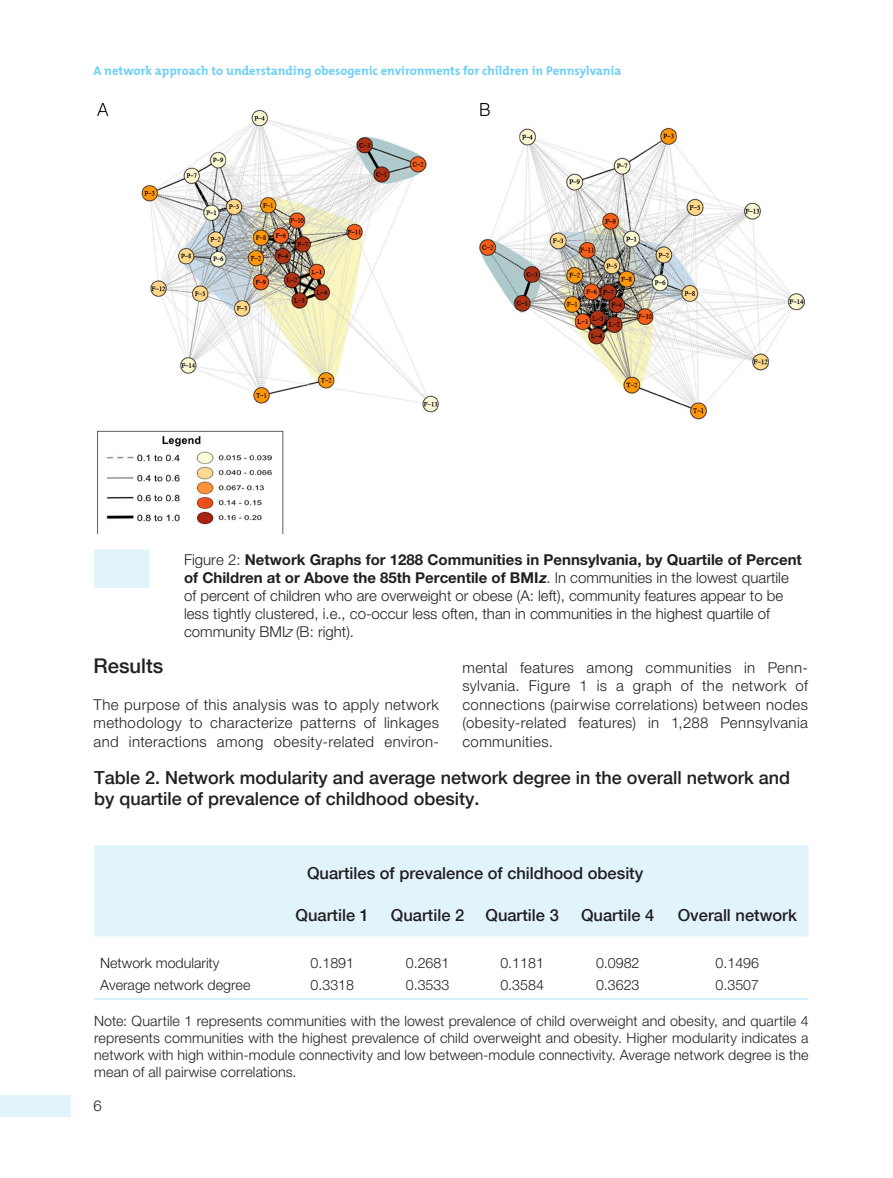
<style>
.page{position:relative;width:893px;height:1178px;background:#fff}
.page>*{position:absolute;margin:0;border:0;box-sizing:border-box;transform-origin:0 0}
.pSec1ttl{font:500 20.25px "Helvetica Neue LT Com";color:#231f20}
.pTableCaption{font:500 18px/21px "Helvetica Neue LT Com";color:#231f20}
.pTableColumnHead{font:500 16.5px "Helvetica Neue LT Com";color:#231f20}
.pFigureCaption3{font:300 15px/18px "Helvetica Neue LT Pro";color:#231f20}
.pFirstpara{font:300 15px/18.5px "Helvetica Neue LT Pro";letter-spacing:.025em;color:#231f20;text-align:justify}
.pPara{font:300 14.25px/17.1px "Helvetica Neue LT Pro";letter-spacing:.01em;color:#231f20;text-align:justify}
.pTableBody{font:300 14.25px "Helvetica Neue LT Std";color:#231f20}
.t1{font:700 12.75px "The Mix Plain";color:#6bcff6}
.s1{font-weight:700}
.s2{font-weight:700;font-style:italic}
.s3{font-family:"Helvetica Neue LT Std";font-style:italic}
</style>
<div class="page">
<div style="left:0;top:1095px;width:70px;height:21px;background:#e1f4fc"></div>
<div style="left:94px;top:549px;width:55px;height:39px;background:#e1f4fc"></div>
<img style="left:97px;top:104px;width:708px;height:430px">
<div style="left:94px;top:845px;width:714px;height:91px;background:#e1f4fc"></div>
<hr style="left:94px;top:998px;width:190px;height:2px;background:#c6eafa">
<hr style="left:284px;top:998px;width:96px;height:2px;background:#c6eafa">
<hr style="left:380px;top:998px;width:95px;height:2px;background:#c6eafa">
<hr style="left:475px;top:998px;width:94px;height:2px;background:#c6eafa">
<hr style="left:569px;top:998px;width:97px;height:2px;background:#c6eafa">
<hr style="left:666px;top:998px;width:142px;height:2px;background:#c6eafa">
<p class="t1" style="left:94px;top:60px;width:529px">A network approach to understanding obesogenic environments for children in Pennsylvania</p>
<p class="pFigureCaption3" style="left:184px;top:551px;width:619px">Figure 2: <span class="s1">Network Graphs for 1288 Communities in Pennsylvania, by Quartile of Percent of Children at or Above the 85th Percentile of BMI</span><span class="s2">z</span>. In communities in the lowest quartile of percent of children who are overweight or obese (A: left), community features appear to be less tightly clustered, i.e., co-occur less often, than in communities in the highest quartile of community BMI<span class="s3">z</span> (B: right).</p>
<p class="pSec1ttl" style="left:94px;top:653px;width:71px">Results</p>
<p class="pFirstpara" style="left:94px;top:695px;width:347px">The purpose of this analysis was to apply network methodology to characterize patterns of linkages and interactions among obesity-related environ-</p>
<p class="pFirstpara" style="left:462px;top:658px;width:347px">mental features among communities in Penn&shy;sylvania. Figure 1 is a graph of the network of connections (pairwise correlations) between nodes (obesity-related features) in 1,288 Pennsylvania communities.</p>
<p class="pTableCaption" style="left:94px;top:766px;width:697px">Table 2. Network modularity and average network degree in the overall network and by quartile of prevalence of childhood obesity.</p>
<p class="pTableColumnHead" style="left:307px;top:863px;width:338px">Quartiles of prevalence of childhood obesity</p>
<p class="pTableColumnHead" style="left:296px;top:905px;width:75px">Quartile 1</p>
<p class="pTableColumnHead" style="left:391px;top:905px;width:75px">Quartile 2</p>
<p class="pTableColumnHead" style="left:485px;top:905px;width:75px">Quartile 3</p>
<p class="pTableColumnHead" style="left:581px;top:905px;width:75px">Quartile 4</p>
<p class="pTableColumnHead" style="left:678px;top:905px;width:121px">Overall network</p>
<p class="pTableBody" style="left:100px;top:954px;width:121px">Network modularity</p>
<p class="pTableBody" style="left:311px;top:954px;width:45px">0.1891</p>
<p class="pTableBody" style="left:406px;top:954px;width:45px">0.2681</p>
<p class="pTableBody" style="left:500px;top:954px;width:45px">0.1181</p>
<p class="pTableBody" style="left:596px;top:954px;width:45px">0.0982</p>
<p class="pTableBody" style="left:716px;top:954px;width:45px">0.1496</p>
<p class="pTableBody" style="left:100px;top:976px;width:152px">Average network degree</p>
<p class="pTableBody" style="left:311px;top:976px;width:45px">0.3318</p>
<p class="pTableBody" style="left:406px;top:976px;width:45px">0.3533</p>
<p class="pTableBody" style="left:500px;top:976px;width:45px">0.3584</p>
<p class="pTableBody" style="left:596px;top:976px;width:45px">0.3623</p>
<p class="pTableBody" style="left:716px;top:976px;width:45px">0.3507</p>
<p class="pPara" style="left:94px;top:1012px;width:716px">Note: Quartile 1 represents communities with the lowest prevalence of child overweight and obesity, and quartile 4 represents communities with the highest prevalence of child overweight and obesity. Higher modularity indicates a network with high within-module connectivity and low between-module connectivity. Average network degree is the mean of all pairwise correlations.</p>
<p class="pFigureCaption3" style="left:94px;top:1096px;width:10px">6</p>
</div>
